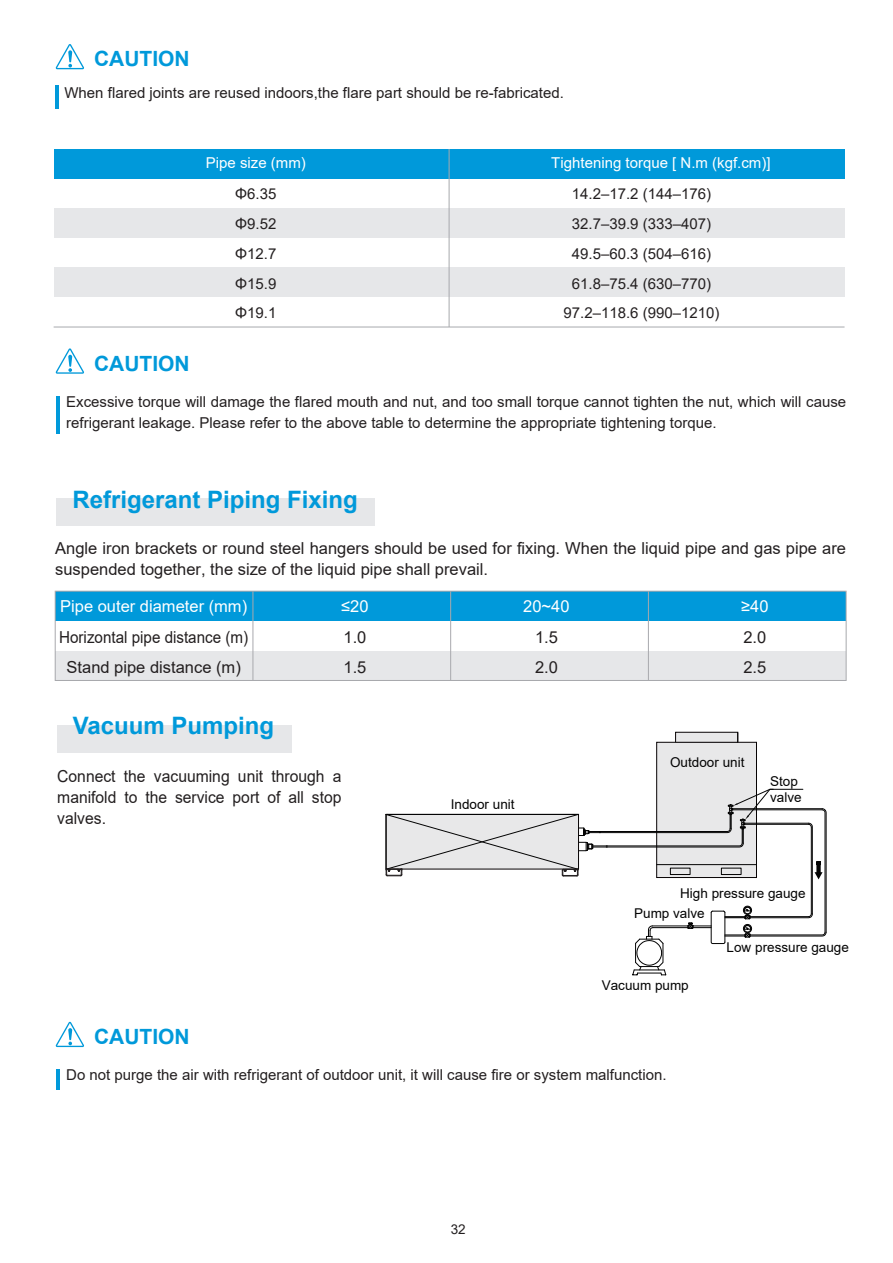
<style>
.page{position:relative;width:893px;height:1263px;background:#fff}
.page>*{position:absolute;margin:0;border:0;box-sizing:border-box;transform-origin:0 0}
.t1{font:700 24px "Arial";color:#0099da}
.t2{font:700 21px "Arial";color:#0099da}
.t3{font:16.5px/29.7px "Arial";color:#231f20}
.t4{font:16.5px/21px "Arial";color:#231f20;text-align:justify;scale:.95 1}
.t5{font:16.5px/29.7px "Arial";color:#231f20;text-align:center;scale:.92 1}
.t6{font:16.5px "Arial";color:#fff}
.t7{font:15px/29.7px "Arial";color:#231f20}
.t8{font:15px "Arial";color:#fff}
.t9{font:13.5px/16.2px "Arial";color:#030303}
.t10{font:13.5px "Arial";color:#231f20}
</style>
<div class="page">
<div style="left:55px;top:591px;width:791px;height:30px;background:#0099da"></div>
<div style="left:55px;top:651px;width:791px;height:29px;background:#e6e7e9"></div>
<div style="left:57px;top:725px;width:234px;height:27px;background:#e6e7e9"></div>
<div style="left:56px;top:498px;width:319px;height:28px;background:#e6e7e9"></div>
<div style="left:55px;top:591px;width:791px;height:90px;border:1px solid #a8a9ad"></div>
<hr style="left:648px;top:591px;width:1px;height:89px;background:#a8a9ad">
<hr style="left:450px;top:591px;width:1px;height:89px;background:#a8a9ad">
<hr style="left:253px;top:591px;width:1px;height:89px;background:#a8a9ad">
<div style="left:675px;top:732px;width:63px;height:11px;background:#e8e8e9;border:1px solid #070304"></div>
<div style="left:656px;top:742px;width:101px;height:136px;background:#e8e8e9;border:1px solid #070304"></div>
<svg style="left:56px;top:1022px;width:28px;height:25px"></svg>
<hr style="left:56px;top:1069px;width:4px;height:20px;background:#0099da">
<svg style="left:56px;top:44px;width:28px;height:25px"></svg>
<svg style="left:56px;top:348px;width:28px;height:26px"></svg>
<hr style="left:55px;top:85px;width:4px;height:23px;background:#0099da">
<hr style="left:54px;top:327px;width:790px;height:1px;background:#a8a9ad">
<div style="left:54px;top:149px;width:790px;height:30px;background:#0099da"></div>
<div style="left:54px;top:208px;width:790px;height:29px;background:#e6e7e9"></div>
<div style="left:54px;top:267px;width:790px;height:30px;background:#e6e7e9"></div>
<hr style="left:449px;top:149px;width:1px;height:178px;background:#a8a9ad">
<hr style="left:56px;top:396px;width:4px;height:38px;background:#0099da">
<svg style="left:385px;top:789px;width:442px;height:186px"></svg>
<h2 class="t2" style="left:94px;top:44px;width:97px">CAUTION</h2>
<p class="t7" style="left:64px;top:78px;width:501px">When flared joints are reused indoors,the flare part should be re-fabricated.</p>
<h2 class="t2" style="left:94px;top:348px;width:97px">CAUTION</h2>
<p class="t8" style="left:206px;top:152px;width:102px">Pipe size (mm)</p>
<p class="t8" style="left:551px;top:152px;width:221px">Tightening torque [ N.m (kgf.cm)]</p>
<p class="t7" style="left:563px;top:179px;width:157px;text-align:center">14.2–17.2 (144–176)<br>32.7–39.9 (333–407)<br>49.5–60.3 (504–616)<br>61.8–75.4 (630–770)<br>97.2–118.6 (990–1210)</p>
<p class="t7" style="left:235px;top:179px;width:43px;text-align:justify">Φ6.35<br>Φ9.52<br>Φ12.7<br>Φ15.9<br>Φ19.1</p>
<p class="t7" style="left:66px;top:391px;width:781px;line-height:21px">Excessive torque will damage the flared mouth and nut, and too small torque cannot tighten the nut, which will cause refrigerant leakage. Please refer to the above table to determine the appropriate tightening torque.</p>
<h1 class="t1" style="left:73px;top:482px;width:287px">Refrigerant Piping Fixing</h1>
<p class="t3" style="left:55px;top:538px;width:792px;line-height:21px">Angle iron brackets or round steel hangers should be used for fixing. When the liquid pipe and gas pipe are suspended together, the size of the liquid pipe shall prevail.</p>
<p class="t6" style="left:60px;top:594px;width:189px">Pipe outer diameter (mm)</p>
<p class="t5" style="left:59px;top:622px;width:207px">Horizontal pipe distance (m)<br>Stand pipe distance (m)</p>
<p class="t6" style="left:341px;top:594px;width:29px">≤20</p>
<p class="t3" style="left:343px;top:622px;width:24px">1.0<br>1.5</p>
<h1 class="t1" style="left:73px;top:709px;width:203px">Vacuum Pumping</h1>
<p class="t4" style="left:57px;top:765px;width:301px">Connect the vacuuming unit through a manifold to the service port of all stop valves.</p>
<p class="t6" style="left:523px;top:594px;width:48px">20~40</p>
<p class="t3" style="left:535px;top:622px;width:24px">1.5<br>2.0</p>
<p class="t6" style="left:741px;top:594px;width:29px">≥40</p>
<p class="t3" style="left:743px;top:622px;width:24px">2.0<br>2.5</p>
<p class="t9" style="left:451px;top:796px;width:65px">Indoor unit</p>
<p class="t9" style="left:670px;top:754px;width:76px">Outdoor unit</p>
<p class="t9" style="left:770px;top:772px;width:33px">Stop valve</p>
<p class="t9" style="left:680px;top:885px;width:127px">High pressure gauge</p>
<p class="t9" style="left:634px;top:905px;width:72px">Pump valve</p>
<p class="t9" style="left:602px;top:977px;width:89px">Vacuum pump</p>
<p class="t9" style="left:727px;top:939px;width:124px">Low pressure gauge</p>
<h2 class="t2" style="left:94px;top:1022px;width:97px">CAUTION</h2>
<p class="t7" style="left:66px;top:1060px;width:602px">Do not purge the air with refrigerant of outdoor unit, it will cause fire or system malfunction.</p>
<p class="t10" style="left:451px;top:1220px;width:17px">32</p>
</div>
